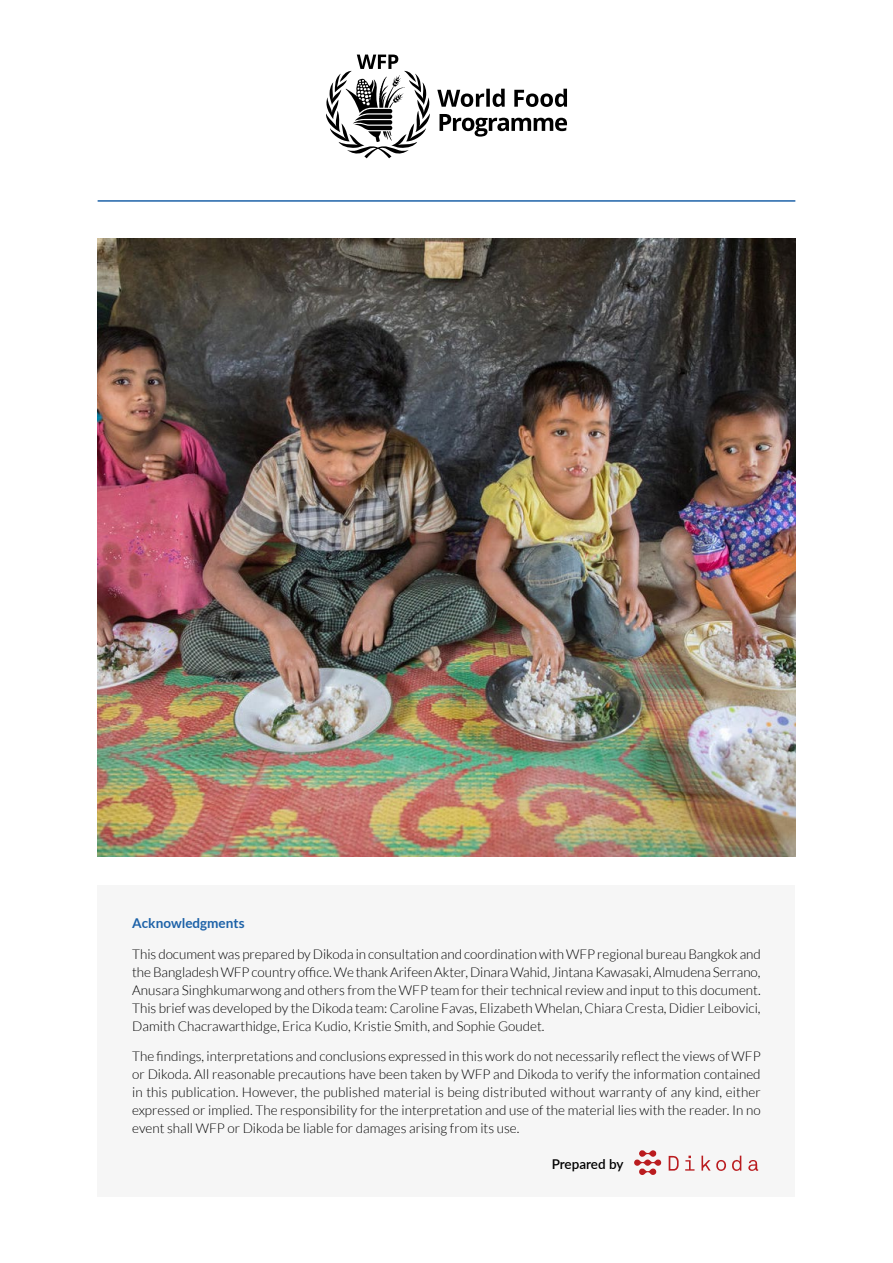
<style>
.page{position:relative;width:893px;height:1263px;background:#fff}
.page>*{position:absolute;margin:0;border:0;box-sizing:border-box;transform-origin:0 0}
.t1{font:300 13.5px/18px "Lato";color:#000;text-align:justify}
.t2{font:700 13.5px "Lato";color:#1d62a8}
.t3{font:600 13.5px "Lato";letter-spacing:-.005em;color:#000}
</style>
<div class="page">
<div style="left:98px;top:885px;width:697px;height:312px;background:#f6f6f6"></div>
<svg style="left:634px;top:1150px;width:27px;height:25px"></svg>
<svg style="left:669px;top:1156px;width:10px;height:14px"></svg>
<svg style="left:685px;top:1156px;width:9px;height:14px"></svg>
<svg style="left:701px;top:1156px;width:25px;height:15px"></svg>
<svg style="left:732px;top:1156px;width:9px;height:15px"></svg>
<svg style="left:748px;top:1160px;width:10px;height:11px"></svg>
<img style="left:98px;top:238px;width:697px;height:619px">
<svg style="left:326px;top:55px;width:241px;height:103px"></svg>
<hr style="left:98px;top:200px;width:697px;height:2px;background:#1d62a8">
<p class="t2" style="left:132px;top:915px;width:114px">Acknowledgments</p>
<p class="t1" style="left:132px;top:945px;width:630px">This document was prepared by Dikoda in consultation and coordination with WFP regional bureau Bangkok and the Bangladesh WFP country office. We thank Arifeen Akter, Dinara Wahid, Jintana Kawasaki, Almudena Serrano, Anusara Singhkumarwong and others from the WFP team for their technical review and input to this document.<br>This brief was developed by the Dikoda team: Caroline Favas, Elizabeth Whelan, Chiara Cresta, Didier Leibovici, Damith Chacrawarthidge, Erica Kudio, Kristie Smith, and Sophie Goudet.</p>
<p class="t1" style="left:132px;top:1048px;width:630px">The findings, interpretations and conclusions expressed in this work do not necessarily reflect the views of WFP or Dikoda. All reasonable precautions have been taken by WFP and Dikoda to verify the information contained in this publication. However, the published material is being distributed without warranty of any kind, either expressed or implied. The responsibility for the interpretation and use of the material lies with the reader. In no event shall WFP or Dikoda be liable for damages arising from its use.</p>
<p class="t3" style="left:552px;top:1154px;width:73px">Prepared by</p>
</div>
